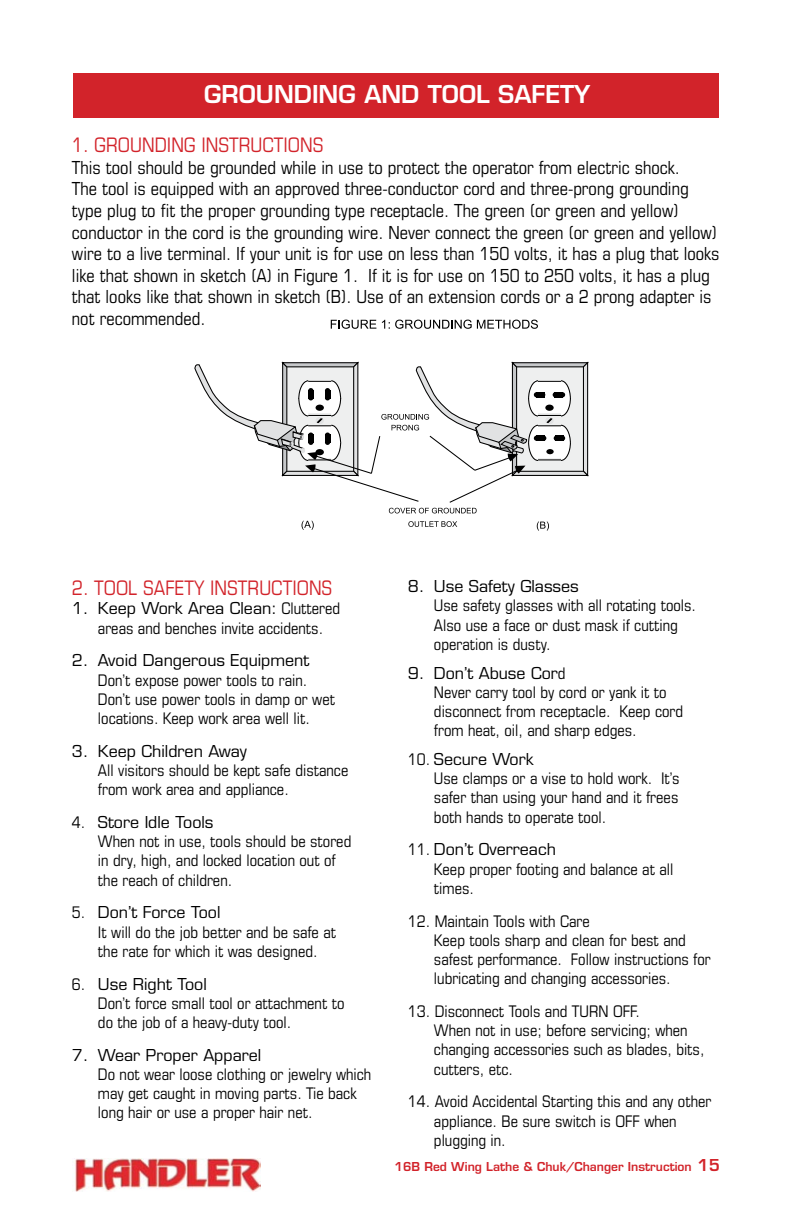
<style>
.page{position:relative;width:792px;height:1224px;background:#fff}
.page>*{position:absolute;margin:0;border:0;box-sizing:border-box;transform-origin:0 0}
.t1{font:600 24px "Eurostile";color:#fff}
.t2{font:condensed 20px "Eurostile";color:#d2232a}
.t3{font:condensed 18px/21.6px "Eurostile";color:#000}
.t4{font:condensed 16px/19.2px "Eurostile";color:#000}
.t5{font:16px "Eurostile";color:#000}
.t6{font:600 12px "Eurostile";color:#d2232a}
.s1{font-stretch:normal}
.s2{font-size:16px}
</style>
<div class="page">
<div style="left:73px;top:73px;width:646px;height:44px;background:#d2232a"></div>
<img style="left:75px;top:1158px;width:186px;height:33px">
<svg style="left:408px;top:521px;width:49px;height:6px"></svg>
<svg style="left:302px;top:521px;width:12px;height:9px"></svg>
<svg style="left:537px;top:521px;width:12px;height:10px"></svg>
<svg style="left:331px;top:320px;width:45px;height:9px"></svg>
<svg style="left:382px;top:320px;width:156px;height:9px"></svg>
<svg style="left:194px;top:361px;width:395px;height:152px"></svg>
<h1 class="t1" style="left:204px;top:79px;width:388px">GROUNDING AND TOOL SAFETY</h1>
<p class="t2" style="left:72px;top:133px;width:253px">1. GROUNDING INSTRUCTIONS</p>
<p class="t3" style="left:72px;top:156px;width:649px">This tool should be grounded while in use to protect the operator from electric shock.<br>The tool is equipped with an approved three-conductor cord and three-prong grounding type plug to fit the proper grounding type receptacle. The green (or green and yellow) conductor in the cord is the grounding wire. Never connect the green (or green and yellow) wire to a live terminal. If your unit is for use on less than 150 volts, it has a plug that looks like that shown in sketch (A) in Figure 1. If it is for use on 150 to 250 volts, it has a plug that looks like that shown in sketch (B). Use of an extension cords or a 2 prong adapter is not recommended.</p>
<p class="t2" style="left:72px;top:576px;width:262px">2. TOOL SAFETY INSTRUCTIONS</p>
<p class="t4" style="left:72px;top:599px;width:270px;text-align:center"><span class="s1">1. Keep Work Area Clean:</span> Cluttered areas and benches invite accidents.</p>
<p class="t5" style="left:72px;top:651px;width:239px">2. Avoid Dangerous Equipment</p>
<p class="t4" style="left:98px;top:670px;width:239px">Don’t expose power tools to rain.<br>Don’t use power tools in damp or wet locations. Keep work area well lit.</p>
<p class="t5" style="left:72px;top:741px;width:176px">3. Keep Children Away</p>
<p class="t4" style="left:98px;top:760px;width:252px">All visitors should be kept safe distance from work area and appliance.</p>
<p class="t4" style="left:98px;top:812px;width:255px;text-indent:-26px">4. <span class="s1">Store Idle Tools<br></span>When not in use, tools should be stored in dry, high, and locked location out of the reach of children.</p>
<p class="t4" style="left:98px;top:903px;width:240px;text-indent:-26px">5. <span class="s1">Don’t Force Tool<br></span>It will do the job better and be safe at the rate for which it was designed.</p>
<p class="t4" style="left:98px;top:974px;width:248px;text-indent:-26px">6. <span class="s1">Use Right Tool<br></span>Don’t force small tool or attachment to do the job of a heavy-duty tool.</p>
<p class="t5" style="left:72px;top:1045px;width:191px">7. Wear Proper Apparel</p>
<p class="t4" style="left:98px;top:1064px;width:275px">Do not wear loose clothing or jewelry which may get caught in moving parts. Tie back long hair or use a proper hair net.</p>
<p class="t5" style="left:408px;top:577px;width:172px">8. Use Safety Glasses</p>
<p class="t4" style="left:434px;top:596px;width:264px">Use safety glasses with all rotating tools.<br>Also use a face or dust mask if cutting operation is dusty.</p>
<p class="t4" style="left:434px;top:663px;width:251px;text-indent:-26px"><span class="s1">9. Don’t Abuse Cor</span>d<br>Never carry tool by cord or yank it to disconnect from receptacle. Keep cord from heat, oil, and sharp edges.</p>
<p class="t4" style="left:434px;top:749px;width:247px;text-indent:-26px">10. <span class="s1">Secure Work<br></span>Use clamps or a vise to hold work. It’s safer than using your hand and it frees both hands to operate tool.</p>
<p class="t4" style="left:434px;top:840px;width:241px;text-indent:-26px">11. <span class="s1">Don’t Overreach<br></span>Keep proper footing and balance at all times.</p>
<p class="t4" style="left:434px;top:911px;width:278px;text-indent:-26px">12. Maintain Tools with Care<br>Keep tools sharp and clean for best and safest performance. Follow instructions for lubricating and changing accessories.</p>
<p class="t4" style="left:434px;top:1001px;width:272px;text-indent:-26px">13. Disconnect Tools and TURN OFF.<br>When not in use; before servicing; when changing accessories such as blades, bits, cutters, etc.</p>
<p class="t4" style="left:434px;top:1092px;width:279px;text-indent:-26px">14. Avoid Accidental Starting this and any other appliance. Be sure switch is OFF when plugging in.</p>
<p class="t6" style="left:395px;top:1159px;width:325px">16B Red Wing Lathe &amp; Chuk/Changer Instruction <span class="s2">15</span></p>
</div>
